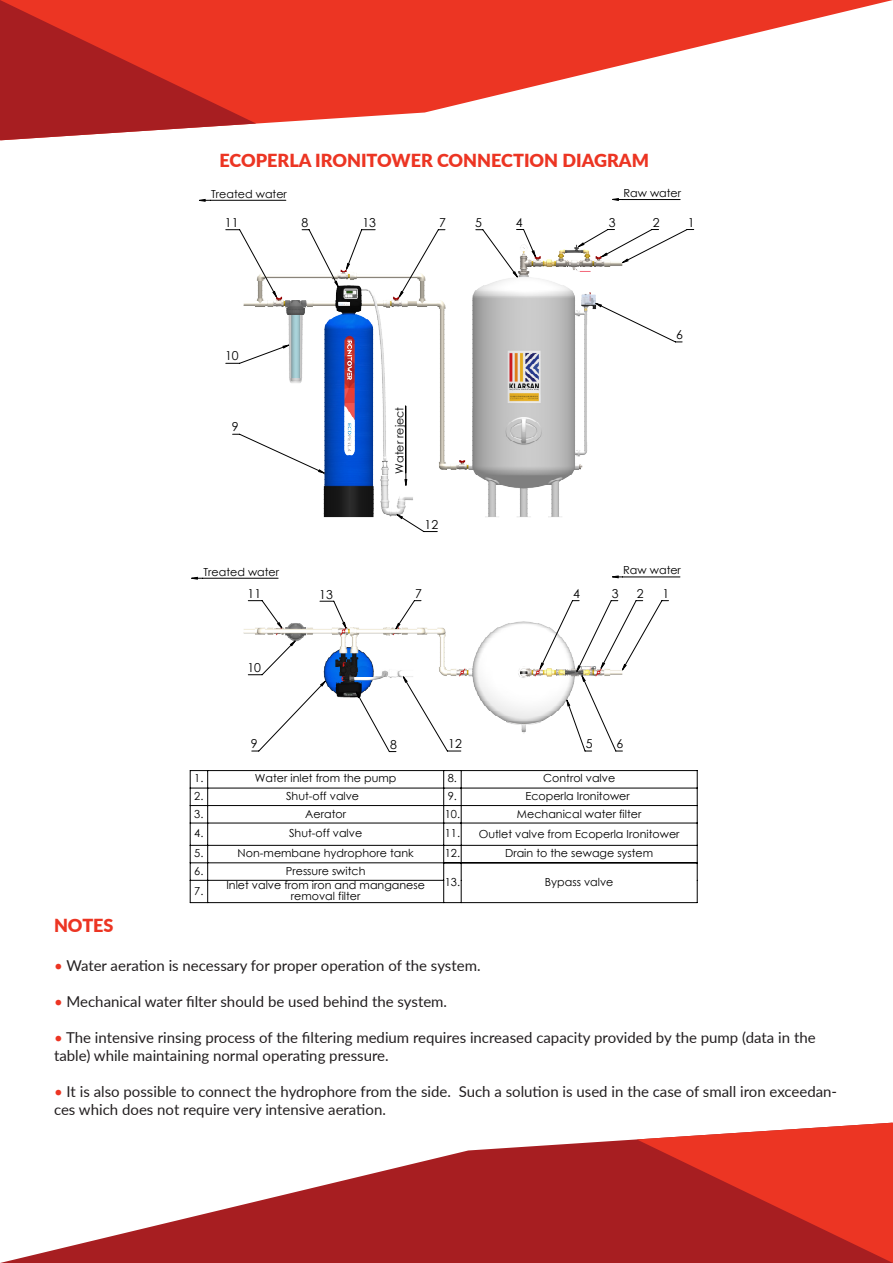
<style>
.page{position:relative;width:893px;height:1263px;background:#fff}
.page>*{position:absolute;margin:0;border:0;box-sizing:border-box;transform-origin:0 0}
.t1{font:900 18px "Lato";color:#ec3523}
.t2{font:15px/18px "Lato";color:#231f20}
.t3{font:12.3px "Century Gothic";color:#000}
.t4{font:11.1px/11.1px "Century Gothic";color:#000;text-align:center}
.s1{color:#ec3523}
</style>
<div class="page">
<svg style="left:697px;top:770px;width:1px;height:133px"></svg>
<hr style="left:208px;top:770px;width:236px;height:1px;background:#000">
<hr style="left:208px;top:788px;width:236px;height:1px;background:#000">
<hr style="left:461px;top:770px;width:236px;height:1px;background:#000">
<hr style="left:461px;top:788px;width:236px;height:1px;background:#000">
<hr style="left:208px;top:805px;width:236px;height:1px;background:#000">
<hr style="left:461px;top:805px;width:236px;height:1px;background:#000">
<hr style="left:208px;top:823px;width:236px;height:1px;background:#000">
<hr style="left:461px;top:823px;width:236px;height:1px;background:#000">
<hr style="left:208px;top:845px;width:236px;height:1px;background:#000">
<hr style="left:461px;top:845px;width:236px;height:1px;background:#000">
<hr style="left:208px;top:862px;width:236px;height:1px;background:#000">
<hr style="left:208px;top:880px;width:236px;height:1px;background:#000">
<hr style="left:461px;top:862px;width:236px;height:1px;background:#000">
<svg style="left:190px;top:770px;width:18px;height:133px"></svg>
<hr style="left:208px;top:902px;width:236px;height:1px;background:#000">
<svg style="left:443px;top:770px;width:19px;height:133px"></svg>
<hr style="left:461px;top:902px;width:236px;height:1px;background:#000">
<svg style="left:243px;top:229px;width:451px;height:523px"></svg>
<hr style="left:622px;top:576px;width:58px;height:1px;background:#000">
<hr style="left:623px;top:199px;width:57px;height:1px;background:#000">
<svg style="left:273px;top:243px;width:355px;height:463px"></svg>
<svg style="left:192px;top:199px;width:426px;height:380px"></svg>
<svg style="left:405px;top:479px;width:2px;height:7px"></svg>
<svg style="left:256px;top:0;width:637px;height:124px;fill:#ec3523"></svg>
<svg style="left:0;top:0;width:256px;height:140px"></svg>
<svg style="left:0;top:1139px;width:637px;height:124px;fill:#a71e21"></svg>
<svg style="left:637px;top:1123px;width:256px;height:140px"></svg>
<p class="t1" style="left:220px;top:147px;width:431px">ECOPERLA IRONITOWER CONNECTION DIAGRAM</p>
<p class="t4" style="left:211px;top:188px;width:77px">Treated water</p>
<p class="t4" style="left:623px;top:187px;width:59px">Raw water</p>
<p class="t3" style="left:475px;top:214px;width:8px">5</p>
<p class="t3" style="left:516px;top:214px;width:8px">4</p>
<p class="t3" style="left:609px;top:214px;width:8px">3</p>
<p class="t3" style="left:688px;top:214px;width:8px">1</p>
<p class="t3" style="left:653px;top:214px;width:8px">2</p>
<p class="t3" style="left:301px;top:214px;width:8px">8</p>
<p class="t3" style="left:439px;top:214px;width:8px">7</p>
<p class="t3" style="left:362px;top:214px;width:15px">13</p>
<p class="t3" style="left:225px;top:214px;width:15px">11</p>
<p class="t3" style="left:225px;top:347px;width:15px">10</p>
<p class="t3" style="left:232px;top:418px;width:8px">9</p>
<p class="t4" style="left:203px;top:566px;width:77px">Treated water</p>
<p class="t3" style="left:247px;top:585px;width:15px">11</p>
<p class="t3" style="left:319px;top:585px;width:15px">13</p>
<p class="t3" style="left:247px;top:659px;width:15px">10</p>
<p class="t3" style="left:676px;top:326px;width:8px">6</p>
<p class="t4" style="left:394px;top:474px;width:68px;rotate:-90deg">Water reject</p>
<p class="t3" style="left:425px;top:516px;width:15px">12</p>
<p class="t4" style="left:623px;top:565px;width:59px">Raw water</p>
<p class="t3" style="left:415px;top:585px;width:8px">7</p>
<p class="t3" style="left:612px;top:585px;width:8px">3</p>
<p class="t3" style="left:573px;top:585px;width:8px">4</p>
<p class="t3" style="left:663px;top:585px;width:8px">1</p>
<p class="t3" style="left:637px;top:585px;width:8px">2</p>
<p class="t3" style="left:251px;top:735px;width:8px">9</p>
<p class="t3" style="left:448px;top:735px;width:15px">12</p>
<p class="t3" style="left:390px;top:736px;width:8px">8</p>
<p class="t3" style="left:586px;top:735px;width:8px">5</p>
<p class="t3" style="left:617px;top:735px;width:8px">6</p>
<p class="t1" style="left:54px;top:912px;width:61px">NOTES</p>
<p class="t4" style="left:194px;top:773px;width:11px">1.</p>
<p class="t4" style="left:255px;top:773px;width:143px">Water inlet from the pump</p>
<p class="t4" style="left:448px;top:773px;width:11px">8.</p>
<p class="t4" style="left:543px;top:773px;width:74px">Control valve</p>
<p class="t4" style="left:194px;top:790px;width:11px">2.</p>
<p class="t4" style="left:286px;top:790px;width:75px">Shut-off valve</p>
<p class="t4" style="left:448px;top:790px;width:11px">9.</p>
<p class="t4" style="left:525px;top:790px;width:106px">Ecoperla Ironitower</p>
<p class="t4" style="left:194px;top:809px;width:11px">3.</p>
<p class="t4" style="left:305px;top:809px;width:42px">Aerator</p>
<p class="t4" style="left:445px;top:809px;width:17px">10.</p>
<p class="t4" style="left:517px;top:809px;width:126px">Mechanical water filter</p>
<p class="t4" style="left:194px;top:828px;width:11px">4.</p>
<p class="t4" style="left:289px;top:828px;width:75px">Shut-off valve</p>
<p class="t4" style="left:445px;top:828px;width:236px">11. Outlet valve from Ecoperla Ironitower</p>
<p class="t4" style="left:194px;top:847px;width:11px">5.</p>
<p class="t4" style="left:238px;top:847px;width:178px">Non-membane hydrophore tank</p>
<p class="t4" style="left:445px;top:847px;width:17px">12.</p>
<p class="t4" style="left:505px;top:847px;width:150px">Drain to the sewage system</p>
<p class="t4" style="left:194px;top:865px;width:11px">6.</p>
<p class="t4" style="left:286px;top:865px;width:81px">Pressure switch</p>
<p class="t4" style="left:445px;top:876px;width:17px">13.</p>
<p class="t4" style="left:545px;top:876px;width:70px">Bypass valve</p>
<p class="t4" style="left:194px;top:885px;width:11px">7.</p>
<p class="t4" style="left:226px;top:879px;width:200px">Inlet valve from iron and manganese removal filter</p>
<p class="t2" style="left:54px;top:956px;width:428px"><span class="s1">•</span> Water aeration is necessary for proper operation of the system.</p>
<p class="t2" style="left:54px;top:992px;width:395px"><span class="s1">•</span> Mechanical water filter should be used behind the system.</p>
<p class="t2" style="left:54px;top:1028px;width:763px"><span class="s1">•</span> The intensive rinsing process of the filtering medium requires increased capacity provided by the pump (data in the table) while maintaining normal operating pressure.</p>
<p class="t2" style="left:54px;top:1082px;width:785px"><span class="s1">•</span> It is also possible to connect the hydrophore from the side. Such a solution is used in the case of small iron exceedan&shy;ces which does not require very intensive aeration.</p>
</div>
